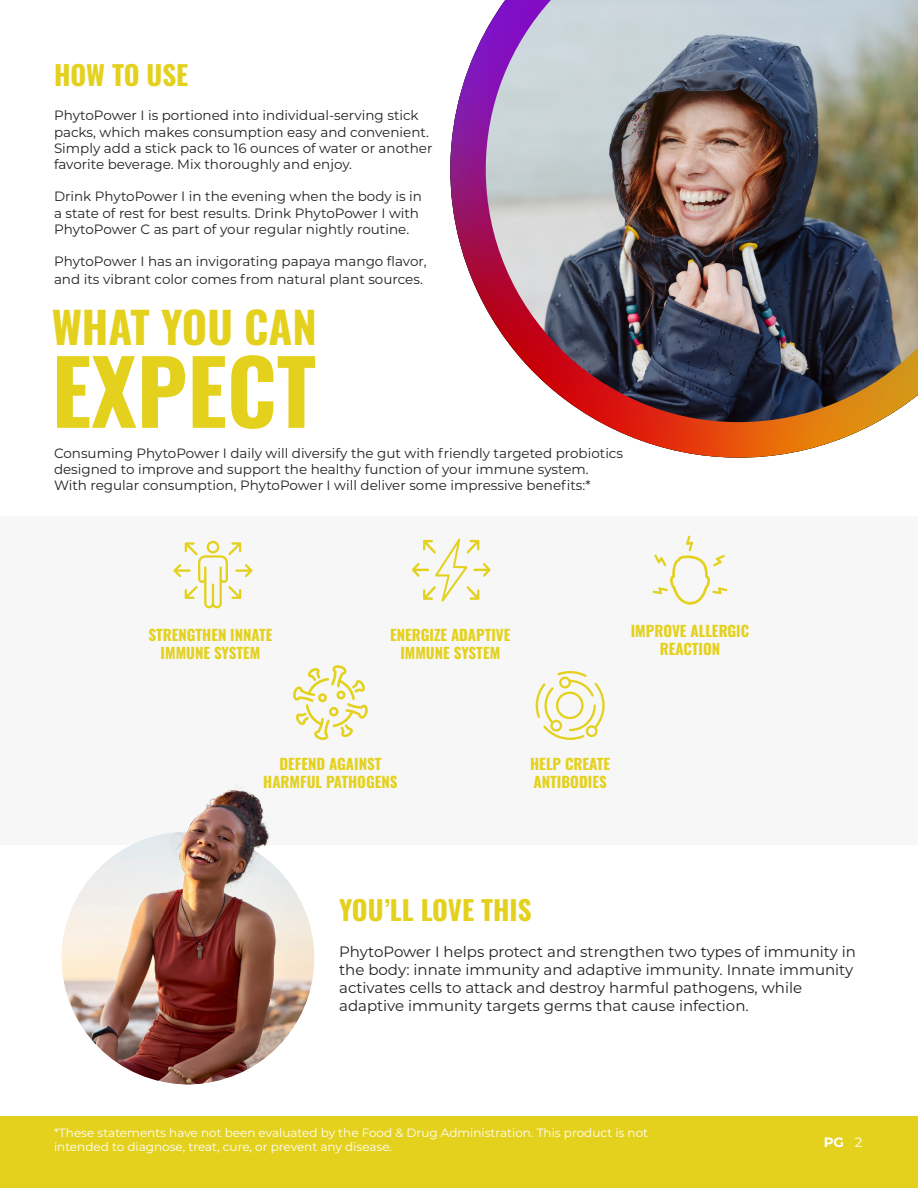
<style>
.page{position:relative;width:918px;height:1188px;background:#fff}
.page>*{position:absolute;margin:0;border:0;box-sizing:border-box;transform-origin:0 0}
.t1{font:700 88.5px "Oswald";color:#e4d11e}
.t2{font:700 43.5px "Oswald";color:#e4d11e}
.t3{font:700 27px "Oswald";color:#e4d11e}
.t4{font:15px/18px "Montserrat";color:#231f20}
.t5{font:700 15px/18px "Oswald";color:#e4d11e;text-align:center}
.t6{font:13.5px/16.2px "Montserrat";color:#231f20}
.t7{font:700 13.5px "Montserrat";color:#fff}
.t8{font:12px/14.4px "Montserrat";color:#fff}
.s1{font-weight:400}
</style>
<div class="page">
<div style="left:0;top:1117px;width:918px;height:71px;background:#e4d11e"></div>
<img style="left:450px;top:30px;width:427px;height:428px">
<img style="left:486px;top:0;width:432px;height:422px">
<div style="left:0;top:516px;width:918px;height:329px;background:#f7f7f7"></div>
<svg style="left:173px;top:541px;width:80px;height:67px"></svg>
<svg style="left:412px;top:538px;width:79px;height:64px"></svg>
<svg style="left:653px;top:536px;width:75px;height:69px"></svg>
<svg style="left:293px;top:665px;width:75px;height:75px"></svg>
<svg style="left:536px;top:671px;width:69px;height:69px"></svg>
<img style="left:62px;top:784px;width:252px;height:300px">
<p class="t3" style="left:54px;top:51px;width:136px">HOW TO USE</p>
<p class="t6" style="left:54px;top:107px;width:380px">PhytoPower I is portioned into individual-serving stick packs, which makes consumption easy and convenient.<br>Simply add a stick pack to 16 ounces of water or another favorite beverage. Mix thoroughly and enjoy.</p>
<p class="t6" style="left:54px;top:188px;width:369px">Drink PhytoPower I in the evening when the body is in a state of rest for best results. Drink PhytoPower I with<br>PhytoPower C as part of your regular nightly routine.</p>
<p class="t6" style="left:54px;top:252px;width:374px;line-height:18px">PhytoPower I has an invigorating papaya mango flavor, and its vibrant color comes from natural plant sources.</p>
<p class="t2" style="left:52px;top:288px;width:267px">WHAT YOU CAN</p>
<p class="t1" style="left:52px;top:313px;width:266px">EXPECT</p>
<p class="t6" style="left:54px;top:445px;width:571px">Consuming PhytoPower I daily will diversify the gut with friendly targeted probiotics designed to improve and support the healthy function of your immune system.<br>With regular consumption, PhytoPower I will deliver some impressive benefits:*</p>
<p class="t5" style="left:148px;top:624px;width:126px">STRENGTHEN INNATE<br>IMMUNE SYSTEM</p>
<p class="t5" style="left:390px;top:624px;width:122px">ENERGIZE ADAPTIVE<br>IMMUNE SYSTEM</p>
<p class="t5" style="left:631px;top:621px;width:120px">IMPROVE ALLERGIC<br>REACTION</p>
<p class="t5" style="left:263px;top:754px;width:136px">DEFEND AGAINST<br>HARMFUL PATHOGENS</p>
<p class="t5" style="left:530px;top:754px;width:82px">HELP CREATE</p>
<p class="t5" style="left:534px;top:772px;width:75px">ANTIBODIES</p>
<p class="t3" style="left:339px;top:886px;width:194px">YOU’LL LOVE THIS</p>
<p class="t4" style="left:339px;top:942px;width:518px">PhytoPower I helps protect and strengthen two types of immunity in the body: innate immunity and adaptive immunity. Innate immunity activates cells to attack and destroy harmful pathogens, while adaptive immunity targets germs that cause infection.</p>
<p class="t8" style="left:54px;top:1125px;width:596px">*These statements have not been evaluated by the Food &amp; Drug Administration. This product is not intended to diagnose, treat, cure, or prevent any disease.</p>
<p class="t7" style="left:824px;top:1133px;width:40px">PG <span class="s1">2</span></p>
</div>
